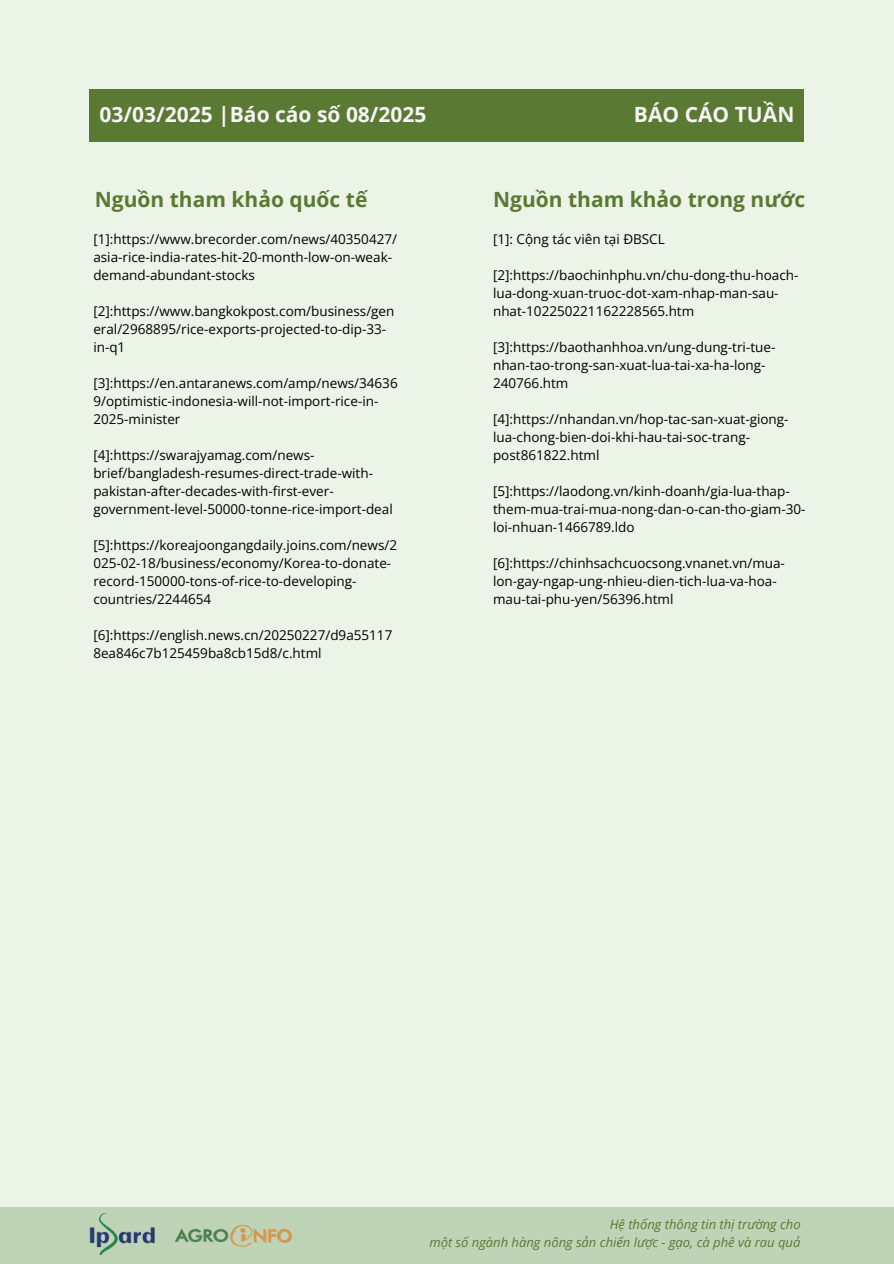
<style>
.page{position:relative;width:894px;height:1264px;background:#fff}
.page>*{position:absolute;margin:0;border:0;box-sizing:border-box;transform-origin:0 0}
.t1{font:700 21px "Open Sans";color:#5a7933}
.t2{font:700 21px "Open Sans";color:#f5f5f5}
.t3{font:13.5px/18px "Open Sans";color:#000}
.t4{font:italic 13.05px "Open Sans";color:#5a7933}
</style>
<div class="page">
<div style="left:0;top:0;width:893px;height:1263px;background:#ebf4e7"></div>
<div style="left:89px;top:89px;width:715px;height:53px;background:#5a7933"></div>
<div style="left:0;top:1207px;width:893px;height:56px;background:#bfd4b6"></div>
<img style="left:89px;top:1213px;width:66px;height:41px">
<img style="left:175px;top:1224px;width:118px;height:23px">
<p class="t2" style="left:99px;top:100px;width:328px">03/03/2025 |Báo cáo số 08/2025</p>
<p class="t2" style="left:633px;top:100px;width:162px">BÁO CÁO TUẦN</p>
<h2 class="t1" style="left:95px;top:184px;width:274px">Nguồn tham khảo quốc tế</h2>
<h1 class="t3" style="left:93px;top:230px;width:305px">[1]:https://www.brecorder.com/news/40350427/ asia-rice-india-rates-hit-20-month-low-on-weak&shy;demand-abundant-stocks</h1>
<h2 class="t3" style="left:93px;top:302px;width:302px">[2]:https://www.bangkokpost.com/business/gen eral/2968895/rice-exports-projected-to-dip-33- in-q1</h2>
<p class="t3" style="left:93px;top:374px;width:306px">[3]:https://en.antaranews.com/amp/news/34636<br>9/optimistic-indonesia-will-not-import-rice-in-<br>2025-minister</p>
<p class="t3" style="left:93px;top:446px;width:301px">[4]:https://swarajyamag.com/news&shy;brief/bangladesh-resumes-direct-trade-with&shy;pakistan-after-decades-with-first-ever&shy;government-level-50000-tonne-rice-import-deal</p>
<p class="t3" style="left:93px;top:536px;width:305px">[5]:https://koreajoongangdaily.joins.com/news/2<br>025-02-18/business/economy/Korea-to-donate&shy;record-150000-tons-of-rice-to-developing&shy;countries/2244654</p>
<p class="t3" style="left:93px;top:626px;width:300px">[6]:https://english.news.cn/20250227/d9a55117<br>8ea846c7b125459ba8cb15d8/c.html</p>
<p class="t1" style="left:493px;top:184px;width:314px">Nguồn tham khảo trong nước</p>
<p class="t3" style="left:493px;top:229px;width:173px">[1]: Cộng tác viên tại ĐBSCL</p>
<h2 class="t3" style="left:493px;top:265px;width:307px">[2]:https://baochinhphu.vn/chu-dong-thu-hoach&shy;lua-dong-xuan-truoc-dot-xam-nhap-man-sau&shy;nhat-102250221162228565.htm</h2>
<p class="t3" style="left:493px;top:337px;width:284px">[3]:https://baothanhhoa.vn/ung-dung-tri-tue&shy;nhan-tao-trong-san-xuat-lua-tai-xa-ha-long-<br>240766.htm</p>
<p class="t3" style="left:493px;top:409px;width:297px">[4]:https://nhandan.vn/hop-tac-san-xuat-giong&shy;lua-chong-bien-doi-khi-hau-tai-soc-trang&shy;post861822.html</p>
<p class="t3" style="left:493px;top:481px;width:314px">[5]:https://laodong.vn/kinh-doanh/gia-lua-thap&shy;them-mua-trai-mua-nong-dan-o-can-tho-giam-30- loi-nhuan-1466789.ldo</p>
<p class="t3" style="left:493px;top:553px;width:293px">[6]:https://chinhsachcuocsong.vnanet.vn/mua&shy;lon-gay-ngap-ung-nhieu-dien-tich-lua-va-hoa&shy;mau-tai-phu-yen/56396.html</p>
<p class="t4" style="left:609px;top:1215px;width:192px">Hệ thống thông tin thị trường cho</p>
<p class="t4" style="left:429px;top:1232px;width:372px">một số ngành hàng nông sản chiến lược - gạo, cà phê và rau quả</p>
</div>
